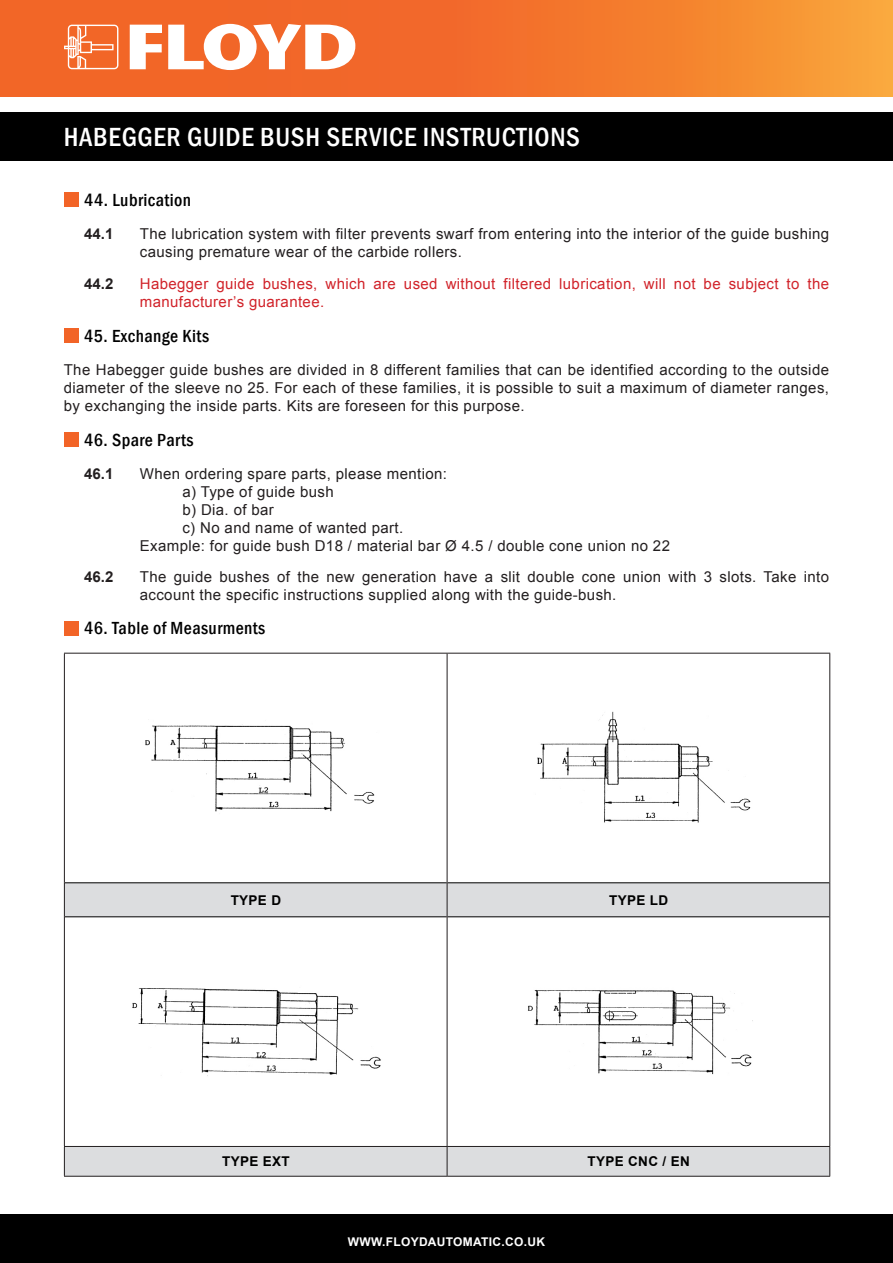
<style>
.page{position:relative;width:893px;height:1263px;background:#fff}
.page>*{position:absolute;margin:0;border:0;box-sizing:border-box;transform-origin:0 0}
.t1{font:500 condensed 27px "Franklin Gothic";letter-spacing:.025em;color:#fff}
.t2{font:500 condensed 18px "Franklin Gothic";letter-spacing:.025em;color:#000}
.t3{font:15px/18px "Arial";letter-spacing:.025em;color:#231f20}
.t4{font:15px/18px "Arial";letter-spacing:.025em;color:#d1232a}
.t5{font:700 15px "Arial";color:#231f20}
.t6{font:700 13.5px "Arial";letter-spacing:.025em;color:#000}
.t7{font:700 12px "Arial";letter-spacing:.025em;color:#fff}
</style>
<div class="page">
<div style="left:0;top:1214px;width:893px;height:49px;background:#000"></div>
<div style="left:0;top:112px;width:893px;height:48px;background:#000"></div>
<svg style="left:0;top:0;width:893px;height:97px;background:#f3782d"></svg>
<svg style="left:130px;top:25px;width:32px;height:44px"></svg>
<svg style="left:168px;top:24px;width:187px;height:46px"></svg>
<svg style="left:64px;top:25px;width:54px;height:44px;background:#f58b5b"></svg>
<div style="left:64px;top:192px;width:15px;height:15px;background:#f26427"></div>
<div style="left:64px;top:328px;width:15px;height:15px;background:#f26427"></div>
<div style="left:64px;top:432px;width:15px;height:15px;background:#f26427"></div>
<div style="left:64px;top:621px;width:15px;height:14px;background:#f26427"></div>
<svg style="left:65px;top:883px;width:764px;height:293px"></svg>
<hr style="left:65px;top:882px;width:382px;height:1px;background:#000">
<hr style="left:447px;top:882px;width:382px;height:1px;background:#000">
<hr style="left:65px;top:916px;width:382px;height:1px;background:#000">
<hr style="left:447px;top:916px;width:382px;height:1px;background:#000">
<hr style="left:64px;top:653px;width:383px;height:1px;background:#231f20">
<hr style="left:447px;top:653px;width:383px;height:1px;background:#231f20">
<hr style="left:64px;top:653px;width:1px;height:230px;background:#231f20">
<hr style="left:64px;top:883px;width:1px;height:34px;background:#231f20">
<hr style="left:64px;top:917px;width:1px;height:229px;background:#231f20">
<hr style="left:447px;top:653px;width:1px;height:230px;background:#231f20">
<hr style="left:829px;top:653px;width:1px;height:230px;background:#231f20">
<hr style="left:447px;top:883px;width:1px;height:34px;background:#231f20">
<hr style="left:829px;top:883px;width:1px;height:34px;background:#231f20">
<hr style="left:447px;top:917px;width:1px;height:229px;background:#231f20">
<hr style="left:829px;top:917px;width:1px;height:229px;background:#231f20">
<hr style="left:64px;top:1146px;width:383px;height:1px;background:#231f20">
<svg style="left:64px;top:1147px;width:1px;height:29px"></svg>
<hr style="left:447px;top:1146px;width:383px;height:1px;background:#231f20">
<svg style="left:447px;top:1147px;width:1px;height:29px"></svg>
<svg style="left:829px;top:1147px;width:1px;height:29px"></svg>
<hr style="left:64px;top:1176px;width:383px;height:1px;background:#231f20">
<hr style="left:447px;top:1176px;width:383px;height:1px;background:#231f20">
<img style="left:145px;top:724px;width:230px;height:88px">
<img style="left:537px;top:711px;width:214px;height:112px">
<img style="left:128px;top:985px;width:255px;height:93px">
<img style="left:524px;top:986px;width:229px;height:91px">
<p class="t1" style="left:64px;top:119px;width:518px">HABEGGER GUIDE BUSH SERVICE INSTRUCTIONS</p>
<p class="t2" style="left:84px;top:188px;width:108px">44. Lubrication</p>
<p class="t5" style="left:84px;top:224px;width:31px">44.1</p>
<p class="t5" style="left:84px;top:274px;width:31px">44.2</p>
<p class="t3" style="left:140px;top:225px;width:691px">The lubrication system with filter prevents swarf from entering into the interior of the guide bushing causing premature wear of the carbide rollers.</p>
<p class="t4" style="left:140px;top:275px;width:691px">Habegger guide bushes, which are used without filtered lubrication, will not be subject to the manufacturer’s guarantee.</p>
<p class="t2" style="left:84px;top:324px;width:126px">45. Exchange Kits</p>
<p class="t3" style="left:64px;top:361px;width:767px;text-align:justify">The Habegger guide bushes are divided in 8 different families that can be identified according to the outside diameter of the sleeve no 25. For each of these families, it is possible to suit a maximum of diameter ranges, by exchanging the inside parts. Kits are foreseen for this purpose.</p>
<p class="t2" style="left:84px;top:428px;width:111px">46. Spare Parts</p>
<p class="t5" style="left:84px;top:464px;width:31px">46.1</p>
<p class="t5" style="left:84px;top:567px;width:31px">46.2</p>
<p class="t3" style="left:140px;top:465px;width:309px">When ordering spare parts, please mention:</p>
<p class="t3" style="left:182px;top:483px;width:153px">a) Type of guide bush</p>
<p class="t3" style="left:182px;top:501px;width:93px">b) Dia. of bar</p>
<p class="t3" style="left:182px;top:519px;width:222px">c) No and name of wanted part.</p>
<p class="t3" style="left:140px;top:537px;width:532px">Example: for guide bush D18 / material bar Ø 4.5 / double cone union no 22</p>
<p class="t3" style="left:140px;top:568px;width:691px">The guide bushes of the new generation have a slit double cone union with 3 slots. Take into account the specific instructions supplied along with the guide-bush.</p>
<p class="t2" style="left:84px;top:616px;width:182px">46. Table of Measurments</p>
<p class="t6" style="left:231px;top:891px;width:52px">TYPE D</p>
<p class="t6" style="left:609px;top:891px;width:61px">TYPE LD</p>
<p class="t6" style="left:222px;top:1152px;width:69px">TYPE EXT</p>
<p class="t6" style="left:587px;top:1152px;width:104px">TYPE CNC / EN</p>
<p class="t7" style="left:348px;top:1234px;width:199px">WWW.FLOYDAUTOMATIC.CO.UK</p>
</div>
